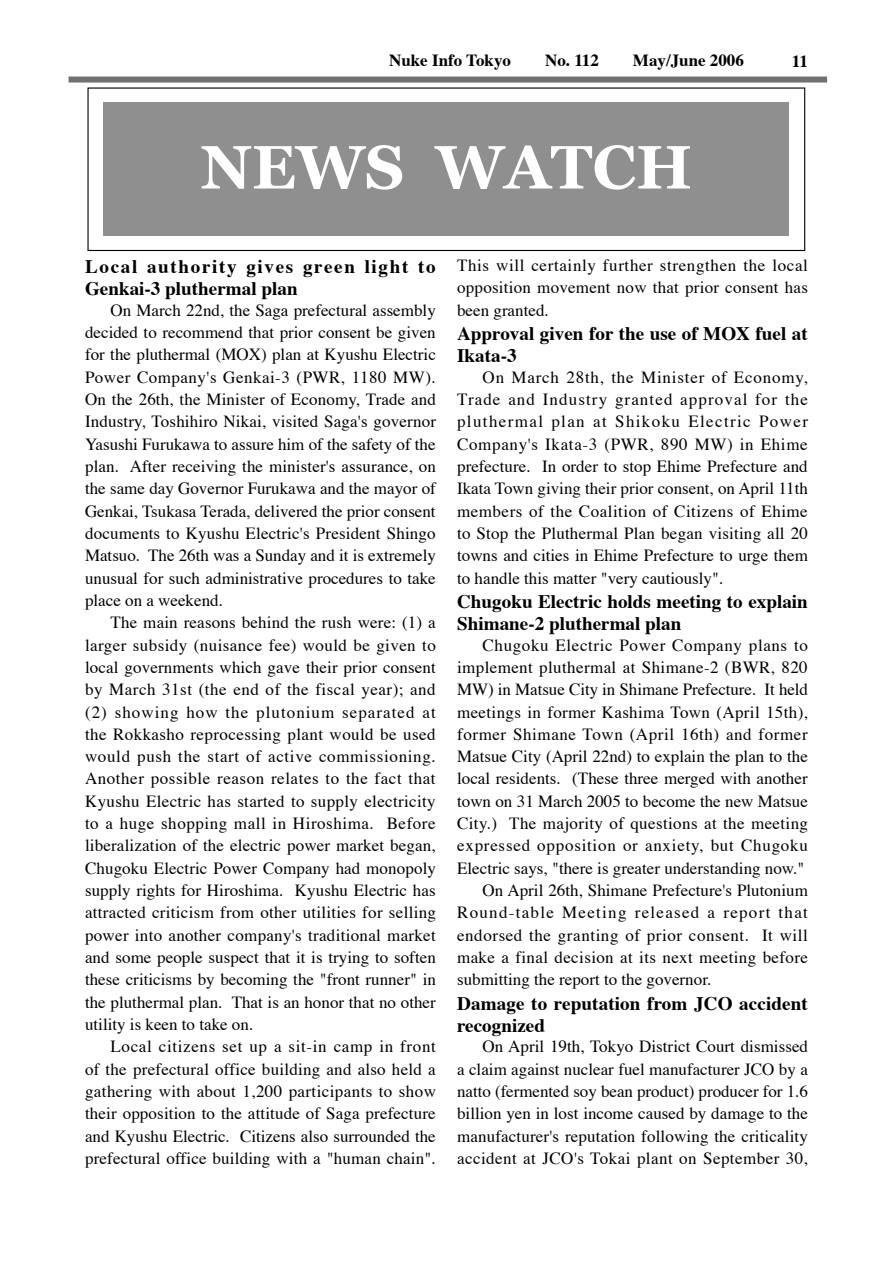
<style>
.page{position:relative;width:893px;height:1263px;background:#fff}
.page>*{position:absolute;margin:0;border:0;box-sizing:border-box;transform-origin:0 0}
.t1{font:700 61.05px "Georgia";color:#fff}
.t2{font:700 19.2px/22.4px "Times";color:#000}
.t3{font:700 19.2px/22.4px "Times";letter-spacing:.085em;color:#000}
.t4{font:16.95px/22.4px "Times";letter-spacing:.01em;color:#000;text-align:justify}
.t5{font:16.95px "Times";letter-spacing:.035em;color:#000}
.t6{font:16.95px "Times";letter-spacing:.045em;color:#000}
.t7{font:16.95px "Times";letter-spacing:.075em;color:#000}
.t8{font:700 16.95px "Times";color:#000}
</style>
<div class="page">
<div style="left:69px;top:77px;width:758px;height:6px;background:#727172"></div>
<div style="left:87px;top:87px;width:718px;height:164px;border:1px solid #000"></div>
<div style="left:104px;top:102px;width:685px;height:134px;background:#8f8f8f"></div>
<p class="t8" style="left:389px;top:49px;width:123px">Nuke Info Tokyo</p>
<p class="t8" style="left:545px;top:49px;width:55px">No. 112</p>
<p class="t8" style="left:633px;top:49px;width:113px">May/June 2006</p>
<p class="t8" style="left:792px;top:49px;width:18px">11</p>
<h1 class="t1" style="left:201px;top:133px;width:493px">NEWS WATCH</h1>
<p class="t3" style="left:85px;top:256px;width:352px">Local authority gives green light to<br>Genkai-3 pluthermal plan</p>
<p class="t4" style="left:85px;top:300px;width:352px;text-indent:26px">On March 22nd, the Saga prefectural assembly decided to recommend that prior consent be given for the pluthermal (MOX) plan at Kyushu Electric Power Company's Genkai-3 (PWR, 1180 MW).<br>On the 26th, the Minister of Economy, Trade and Industry, Toshihiro Nikai, visited Saga's governor Yasushi Furukawa to assure him of the safety of the plan. After receiving the minister's assurance, on the same day Governor Furukawa and the mayor of Genkai, Tsukasa Terada, delivered the prior consent documents to Kyushu Electric's President Shingo Matsuo. The 26th was a Sunday and it is extremely unusual for such administrative procedures to take place on a weekend.</p>
<p class="t4" style="left:85px;top:612px;width:352px;text-indent:26px">The main reasons behind the rush were: (1) a larger subsidy (nuisance fee) would be given to local governments which gave their prior consent by March 31st (the end of the fiscal year); and (2) showing how the plutonium separated at the Rokkasho reprocessing plant would be used would push the start of active commissioning.<br>Another possible reason relates to the fact that Kyushu Electric has started to supply electricity to a huge shopping mall in Hiroshima. Before liberalization of the electric power market began, Chugoku Electric Power Company had monopoly supply rights for Hiroshima. Kyushu Electric has attracted criticism from other utilities for selling power into another company's traditional market and some people suspect that it is trying to soften these criticisms by becoming the "front runner" in the pluthermal plan. That is an honor that no other utility is keen to take on.</p>
<p class="t4" style="left:85px;top:1036px;width:352px;text-indent:26px">Local citizens set up a sit-in camp in front of the prefectural office building and also held a gathering with about 1,200 participants to show their opposition to the attitude of Saga prefecture and Kyushu Electric. Citizens also surrounded the prefectural office building with a "human chain".</p>
<p class="t4" style="left:457px;top:255px;width:352px">This will certainly further strengthen the local opposition movement now that prior consent has been granted.</p>
<p class="t2" style="left:457px;top:323px;width:352px">Approval given for the use of MOX fuel at<br>Ikata-3</p>
<p class="t4" style="left:457px;top:367px;width:352px;text-indent:26px">On March 28th, the Minister of Economy, Trade and Industry granted approval for the pluthermal plan at Shikoku Electric Power Company's Ikata-3 (PWR, 890 MW) in Ehime prefecture. In order to stop Ehime Prefecture and Ikata Town giving their prior consent, on April 11th members of the Coalition of Citizens of Ehime to Stop the Pluthermal Plan began visiting all 20 towns and cities in Ehime Prefecture to urge them to handle this matter "very cautiously".</p>
<p class="t2" style="left:457px;top:591px;width:352px">Chugoku Electric holds meeting to explain<br>Shimane-2 pluthermal plan</p>
<p class="t5" style="left:483px;top:634px;width:327px">Chugoku Electric Power Company plans to</p>
<p class="t4" style="left:457px;top:657px;width:352px">implement pluthermal at Shimane-2 (BWR, 820</p>
<p class="t4" style="left:457px;top:679px;width:352px">MW) in Matsue City in Shimane Prefecture. It held</p>
<p class="t4" style="left:457px;top:702px;width:352px">meetings in former Kashima Town (April 15th),</p>
<p class="t5" style="left:457px;top:723px;width:352px">former Shimane Town (April 16th) and former</p>
<p class="t4" style="left:457px;top:746px;width:352px">Matsue City (April 22nd) to explain the plan to the</p>
<p class="t4" style="left:457px;top:769px;width:352px">local residents. (These three merged with another</p>
<p class="t4" style="left:457px;top:791px;width:352px">town on 31 March 2005 to become the new Matsue</p>
<p class="t4" style="left:457px;top:813px;width:352px">City.) The majority of questions at the meeting</p>
<p class="t6" style="left:457px;top:835px;width:352px">expressed opposition or anxiety, but Chugoku</p>
<p class="t4" style="left:457px;top:858px;width:349px">Electric says, "there is greater understanding now."</p>
<p class="t4" style="left:483px;top:880px;width:327px">On April 26th, Shimane Prefecture's Plutonium</p>
<p class="t7" style="left:457px;top:902px;width:352px">Round-table Meeting released a report that</p>
<p class="t5" style="left:457px;top:924px;width:352px">endorsed the granting of prior consent. It will</p>
<p class="t4" style="left:457px;top:947px;width:352px">make a final decision at its next meeting before</p>
<p class="t4" style="left:457px;top:969px;width:256px">submitting the report to the governor.</p>
<p class="t2" style="left:457px;top:993px;width:352px">Damage to reputation from JCO accident recognized</p>
<p class="t4" style="left:457px;top:1036px;width:352px;text-indent:26px">On April 19th, Tokyo District Court dismissed a claim against nuclear fuel manufacturer JCO by a natto (fermented soy bean product) producer for 1.6 billion yen in lost income caused by damage to the manufacturer's reputation following the criticality accident at JCO's Tokai plant on September 30,</p>
</div>
